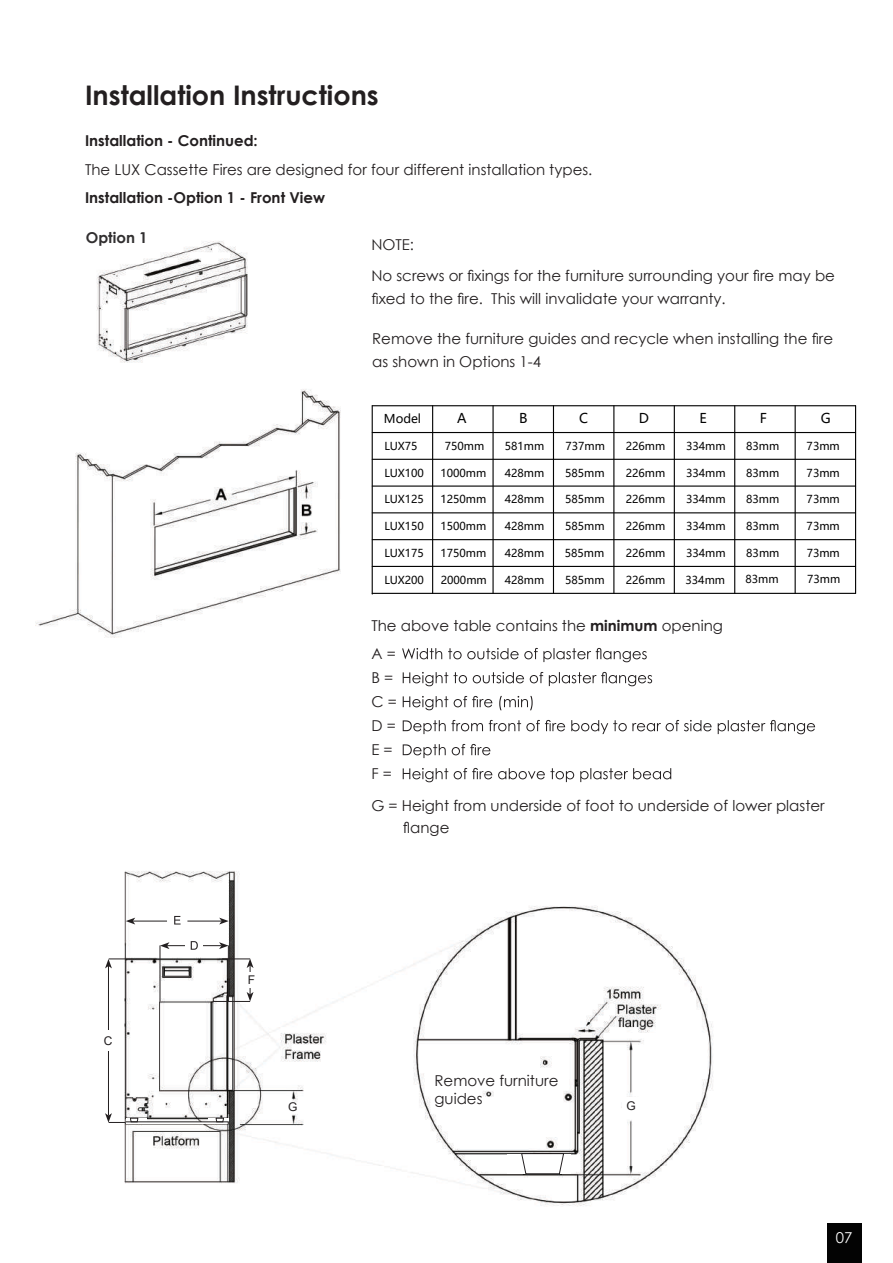
<style>
.page{position:relative;width:893px;height:1263px;background:#fff}
.page>*{position:absolute;margin:0;border:0;box-sizing:border-box;transform-origin:0 0}
.t1{font:700 27px "Century Gothic";color:#231f20}
.t2{font:15px/24px "Century Gothic";color:#231f20}
.t3{font:700 15px "Century Gothic";color:#231f20}
.t4{font:700 15px "Century Gothic";color:#312f30}
.t5{font:15px "Century Gothic";color:#fff}
.t6{font:13.5px "Microsoft Ya Hei";color:#030303}
.t7{font:12.15px "Microsoft Ya Hei";color:#030303}
.t8{font:12px "Arial";color:#231f20}
.t9{font:10.95px "Microsoft Ya Hei";color:#030303}
.s1{font-weight:700}
</style>
<div class="page">
<img style="left:105px;top:871px;width:608px;height:335px">
<div style="left:507px;top:1153px;width:63px;height:20px;background:#fff"></div>
<svg style="left:521px;top:1152px;width:44px;height:23px"></svg>
<hr style="left:133px;top:921px;width:34px;height:1px;background:#231f20">
<svg style="left:126px;top:918px;width:9px;height:6px"></svg>
<svg style="left:174px;top:916px;width:7px;height:8px"></svg>
<hr style="left:187px;top:921px;width:35px;height:1px;background:#231f20">
<svg style="left:219px;top:918px;width:10px;height:6px"></svg>
<hr style="left:108px;top:966px;width:1px;height:149px;background:#231f20">
<hr style="left:167px;top:945px;width:54px;height:1px;background:#231f20">
<svg style="left:160px;top:942px;width:9px;height:7px"></svg>
<svg style="left:219px;top:942px;width:10px;height:7px"></svg>
<div style="left:186px;top:939px;width:17px;height:13px;background:#fff"></div>
<svg style="left:191px;top:941px;width:7px;height:9px"></svg>
<div style="left:100px;top:1030px;width:17px;height:21px;background:#fff"></div>
<hr style="left:160px;top:945px;width:1px;height:56px;background:#231f20">
<hr style="left:228px;top:945px;width:1px;height:56px;background:#231f20">
<svg style="left:105px;top:958px;width:20px;height:10px"></svg>
<svg style="left:105px;top:1113px;width:124px;height:12px"></svg>
<svg style="left:222px;top:958px;width:32px;height:43px"></svg>
<hr style="left:213px;top:1001px;width:37px;height:1px;background:#231f20">
<div style="left:244px;top:972px;width:12px;height:15px;background:#fff"></div>
<div style="left:623px;top:1097px;width:17px;height:17px;background:#fff"></div>
<div style="left:827px;top:1223px;width:34px;height:40px;background:#030303"></div>
<img style="left:36px;top:389px;width:812px;height:259px">
<div style="left:350px;top:400px;width:511px;height:163px;background:#fff"></div>
<hr style="left:372px;top:405px;width:484px;height:1px;background:#030303">
<img style="left:97px;top:241px;width:151px;height:122px">
<hr style="left:372px;top:432px;width:484px;height:1px;background:#030303">
<hr style="left:372px;top:406px;width:1px;height:188px;background:#030303">
<hr style="left:432px;top:406px;width:1px;height:187px;background:#030303">
<hr style="left:372px;top:459px;width:484px;height:1px;background:#030303">
<hr style="left:372px;top:485px;width:484px;height:2px;background:#030303">
<hr style="left:372px;top:512px;width:484px;height:1px;background:#030303">
<hr style="left:372px;top:539px;width:484px;height:1px;background:#030303">
<hr style="left:372px;top:593px;width:484px;height:1px;background:#030303">
<hr style="left:372px;top:566px;width:484px;height:1px;background:#030303">
<hr style="left:492px;top:406px;width:2px;height:187px;background:#030303">
<hr style="left:553px;top:406px;width:1px;height:187px;background:#030303">
<hr style="left:613px;top:406px;width:1px;height:187px;background:#030303">
<hr style="left:674px;top:406px;width:1px;height:187px;background:#030303">
<hr style="left:734px;top:406px;width:1px;height:187px;background:#030303">
<hr style="left:795px;top:406px;width:1px;height:187px;background:#030303">
<hr style="left:855px;top:406px;width:1px;height:187px;background:#030303">
<svg style="left:402px;top:648px;width:245px;height:14px"></svg>
<svg style="left:403px;top:672px;width:249px;height:14px"></svg>
<svg style="left:403px;top:696px;width:130px;height:14px"></svg>
<svg style="left:403px;top:720px;width:412px;height:14px"></svg>
<svg style="left:403px;top:744px;width:87px;height:14px"></svg>
<svg style="left:403px;top:768px;width:268px;height:14px"></svg>
<h1 class="t1" style="left:85px;top:85px;width:295px">Installation Instructions</h1>
<p class="t3" style="left:85px;top:135px;width:174px">Installation - Continued:</p>
<p class="t2" style="left:85px;top:159px;width:509px">The LUX Cassette Fires are designed for four different installation types.</p>
<p class="t3" style="left:85px;top:192px;width:242px">Installation -Option 1 - Front View</p>
<p class="t4" style="left:86px;top:232px;width:63px">Option 1</p>
<p class="t2" style="left:371px;top:231px;width:465px;line-height:30.8px">NOTE:<br>No screws or fixings for the furniture surrounding your fire may be</p>
<p class="t2" style="left:371px;top:288px;width:356px">fixed to the fire. This will invalidate your warranty.</p>
<p class="t2" style="left:372px;top:329px;width:462px;line-height:22.5px">Remove the furniture guides and recycle when installing the fire as shown in Options 1-4</p>
<p class="t7" style="left:384px;top:413px;width:39px">Model</p>
<p class="t6" style="left:457px;top:412px;width:11px">A</p>
<p class="t6" style="left:519px;top:412px;width:10px">B</p>
<p class="t6" style="left:579px;top:412px;width:10px">C</p>
<p class="t6" style="left:639px;top:412px;width:12px">D</p>
<p class="t6" style="left:699px;top:412px;width:9px">E</p>
<p class="t6" style="left:760px;top:412px;width:9px">F</p>
<p class="t6" style="left:821px;top:412px;width:11px">G</p>
<p class="t9" style="left:384px;top:441px;width:35px">LUX75</p>
<p class="t9" style="left:384px;top:468px;width:41px">LUX100</p>
<p class="t9" style="left:384px;top:494px;width:41px">LUX125</p>
<p class="t9" style="left:384px;top:521px;width:41px">LUX150</p>
<p class="t9" style="left:384px;top:548px;width:41px">LUX175</p>
<p class="t9" style="left:384px;top:575px;width:41px">LUX200</p>
<p class="t9" style="left:505px;top:441px;width:41px">581mm</p>
<p class="t9" style="left:565px;top:441px;width:41px">737mm</p>
<p class="t9" style="left:626px;top:441px;width:41px">226mm</p>
<p class="t9" style="left:686px;top:441px;width:41px">334mm</p>
<p class="t9" style="left:746px;top:441px;width:35px">83mm</p>
<p class="t9" style="left:807px;top:441px;width:35px">73mm</p>
<p class="t9" style="left:445px;top:441px;width:41px">750mm</p>
<p class="t9" style="left:440px;top:468px;width:47px">1000mm</p>
<p class="t9" style="left:440px;top:494px;width:47px">1250mm</p>
<p class="t9" style="left:440px;top:521px;width:47px">1500mm</p>
<p class="t9" style="left:440px;top:548px;width:47px">1750mm</p>
<p class="t9" style="left:441px;top:575px;width:47px">2000mm</p>
<p class="t9" style="left:505px;top:468px;width:41px">428mm</p>
<p class="t9" style="left:505px;top:494px;width:41px">428mm</p>
<p class="t9" style="left:505px;top:521px;width:41px">428mm</p>
<p class="t9" style="left:505px;top:548px;width:41px">428mm</p>
<p class="t9" style="left:505px;top:575px;width:41px">428mm</p>
<p class="t9" style="left:565px;top:468px;width:41px">585mm</p>
<p class="t9" style="left:626px;top:468px;width:41px">226mm</p>
<p class="t9" style="left:686px;top:468px;width:41px">334mm</p>
<p class="t9" style="left:746px;top:468px;width:35px">83mm</p>
<p class="t9" style="left:807px;top:468px;width:35px">73mm</p>
<p class="t9" style="left:626px;top:494px;width:41px">226mm</p>
<p class="t9" style="left:686px;top:494px;width:41px">334mm</p>
<p class="t9" style="left:746px;top:494px;width:35px">83mm</p>
<p class="t9" style="left:807px;top:494px;width:35px">73mm</p>
<p class="t9" style="left:626px;top:521px;width:41px">226mm</p>
<p class="t9" style="left:686px;top:521px;width:41px">334mm</p>
<p class="t9" style="left:746px;top:521px;width:35px">83mm</p>
<p class="t9" style="left:807px;top:521px;width:35px">73mm</p>
<p class="t9" style="left:626px;top:548px;width:41px">226mm</p>
<p class="t9" style="left:626px;top:575px;width:41px">226mm</p>
<p class="t9" style="left:565px;top:494px;width:41px">585mm</p>
<p class="t9" style="left:565px;top:521px;width:41px">585mm</p>
<p class="t9" style="left:565px;top:548px;width:41px">585mm</p>
<p class="t9" style="left:686px;top:548px;width:41px">334mm</p>
<p class="t9" style="left:686px;top:575px;width:41px">334mm</p>
<p class="t9" style="left:746px;top:548px;width:35px">83mm</p>
<p class="t9" style="left:746px;top:574px;width:35px">83mm</p>
<p class="t9" style="left:807px;top:548px;width:35px">73mm</p>
<p class="t9" style="left:807px;top:574px;width:35px">73mm</p>
<p class="t9" style="left:565px;top:575px;width:41px">585mm</p>
<p class="t8" style="left:104px;top:1036px;width:10px">C</p>
<p class="t8" style="left:248px;top:976px;width:9px">F</p>
<p class="t8" style="left:288px;top:1102px;width:11px">G</p>
<p class="t2" style="left:371px;top:613px;width:353px;line-height:28.2px">The above table contains the <span class="s1">minimum</span> opening<br>A =</p>
<p class="t2" style="left:371px;top:667px;width:27px">B =<br>C =<br>D =<br>E =<br>F =</p>
<p class="t2" style="left:403px;top:795px;width:423px;line-height:22.5px;text-indent:-32px">G = Height from underside of foot to underside of lower plaster flange</p>
<p class="t2" style="left:434px;top:1072px;width:125px;line-height:18px">Remove furniture guides</p>
<p class="t8" style="left:626px;top:1101px;width:11px">G</p>
<p class="t5" style="left:836px;top:1232px;width:18px">07</p>
</div>
